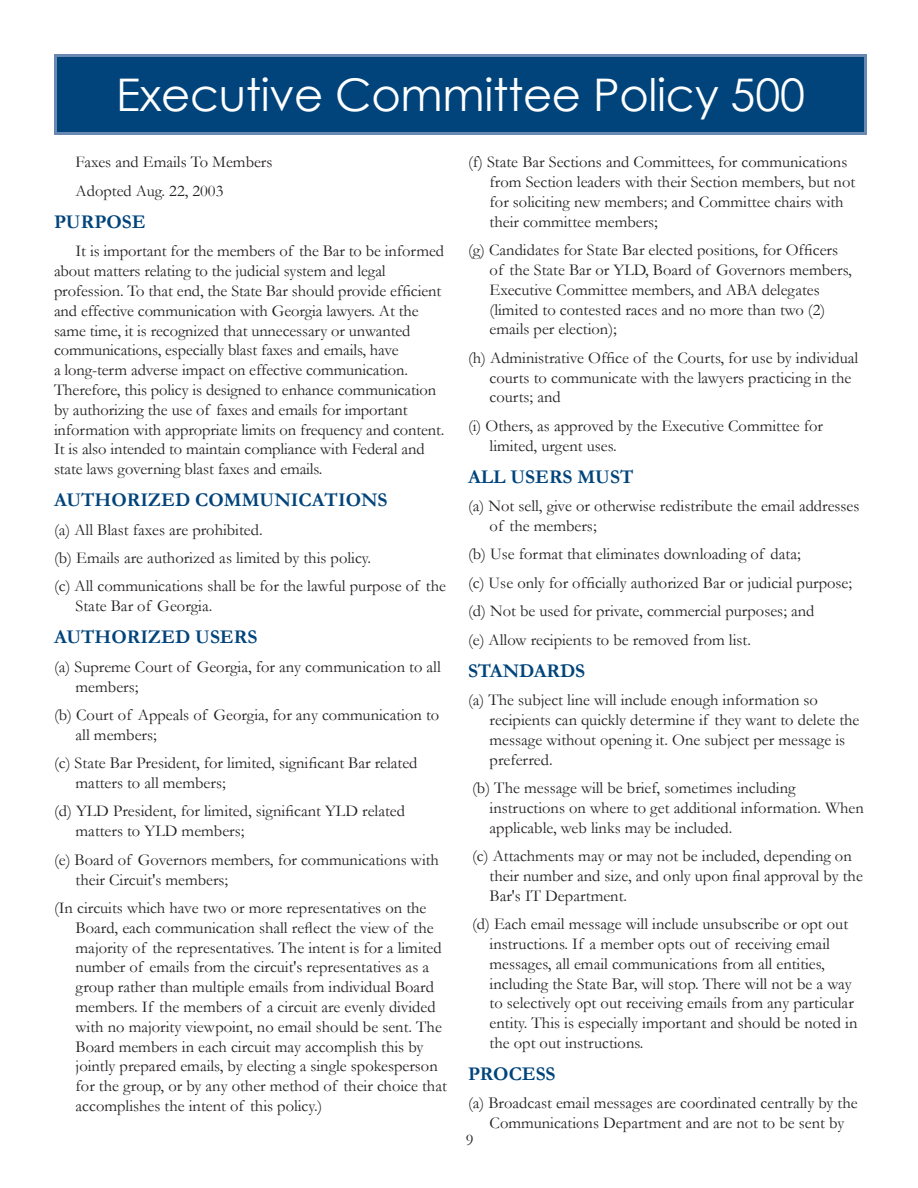
<style>
.page{position:relative;width:918px;height:1188px;background:#fff}
.page>*{position:absolute;margin:0;border:0;box-sizing:border-box;transform-origin:0 0}
.t1{font:45px "Century Gothic";letter-spacing:-.005em;color:#fff}
.Subhead{font:700 19.5px "Garamond";color:#00447b}
.t2{font:16.5px/19.8px "Garamond";color:#231f20}
</style>
<div class="page">
<div style="left:56px;top:56px;width:810px;height:78px;background:#00447b"></div>
<div style="left:54px;top:54px;width:813px;height:81px;border:3px solid #6988b2"></div>
<p class="t1" style="left:116px;top:64px;width:690px">Executive Committee Policy 500</p>
<p class="t2" style="left:76px;top:152px;width:198px">Faxes and Emails To Members</p>
<p class="t2" style="left:76px;top:180px;width:149px">Adopted Aug. 22, 2003</p>
<p class="Subhead" style="left:54px;top:208px;width:93px">PURPOSE</p>
<p class="t2" style="left:54px;top:241px;width:392px;text-indent:22px">It is important for the members of the Bar to be informed about matters relating to the judicial system and legal profession. To that end, the State Bar should provide efficient and effective communication with Georgia lawyers. At the same time, it is recognized that unnecessary or unwanted communications, especially blast faxes and emails, have<br>a long-term adverse impact on effective communication.<br>Therefore, this policy is designed to enhance communication by authorizing the use of faxes and emails for important information with appropriate limits on frequency and content.<br>It is also intended to maintain compliance with Federal and state laws governing blast faxes and emails.</p>
<p class="Subhead" style="left:54px;top:487px;width:335px">AUTHORIZED COMMUNICATIONS</p>
<p class="t2" style="left:54px;top:519px;width:210px">(a) All Blast faxes are prohibited.</p>
<p class="t2" style="left:54px;top:548px;width:319px">(b) Emails are authorized as limited by this policy.</p>
<p class="t2" style="left:76px;top:576px;width:372px;text-indent:-22px">(c) All communications shall be for the lawful purpose of the<br>State Bar of Georgia.</p>
<p class="Subhead" style="left:54px;top:624px;width:205px">AUTHORIZED USERS</p>
<p class="t2" style="left:76px;top:656px;width:367px;text-indent:-22px">(a) Supreme Court of Georgia, for any communication to all members;</p>
<p class="t2" style="left:76px;top:704px;width:365px;text-indent:-22px">(b) Court of Appeals of Georgia, for any communication to all members;</p>
<p class="t2" style="left:76px;top:753px;width:343px;text-indent:-22px">(c) State Bar President, for limited, significant Bar related matters to all members;</p>
<p class="t2" style="left:76px;top:801px;width:331px;text-indent:-22px">(d) YLD President, for limited, significant YLD related matters to YLD members;</p>
<p class="t2" style="left:76px;top:849px;width:365px;text-indent:-22px">(e) Board of Governors members, for communications with their Circuit's members;</p>
<p class="t2" style="left:76px;top:897px;width:373px;text-indent:-22px">(In circuits which have two or more representatives on the Board, each communication shall reflect the view of the majority of the representatives. The intent is for a limited number of emails from the circuit's representatives as a group rather than multiple emails from individual Board members. If the members of a circuit are evenly divided with no majority viewpoint, no email should be sent. The Board members in each circuit may accomplish this by jointly prepared emails, by electing a single spokesperson for the group, or by any other method of their choice that accomplishes the intent of this policy.)</p>
<p class="t2" style="left:490px;top:152px;width:367px;text-indent:-22px">(f) State Bar Sections and Committees, for communications from Section leaders with their Section members, but not for soliciting new members; and Committee chairs with their committee members;</p>
<p class="t2" style="left:490px;top:240px;width:364px;text-indent:-22px">(g) Candidates for State Bar elected positions, for Officers of the State Bar or YLD, Board of Governors members, Executive Committee members, and ABA delegates (limited to contested races and no more than two (2) emails per election);</p>
<p class="t2" style="left:490px;top:347px;width:370px;text-indent:-22px">(h) Administrative Office of the Courts, for use by individual courts to communicate with the lawyers practicing in the courts; and</p>
<p class="t2" style="left:490px;top:415px;width:335px;text-indent:-22px">(i) Others, as approved by the Executive Committee for limited, urgent uses.</p>
<p class="Subhead" style="left:468px;top:463px;width:167px">ALL USERS MUST</p>
<p class="t2" style="left:490px;top:496px;width:371px;text-indent:-22px">(a) Not sell, give or otherwise redistribute the email addresses of the members;</p>
<p class="t2" style="left:468px;top:544px;width:334px">(b) Use format that eliminates downloading of data;</p>
<p class="t2" style="left:468px;top:572px;width:386px">(c) Use only for officially authorized Bar or judicial purpose;</p>
<p class="t2" style="left:468px;top:601px;width:348px">(d) Not be used for private, commercial purposes; and</p>
<p class="t2" style="left:468px;top:629px;width:284px">(e) Allow recipients to be removed from list.</p>
<p class="Subhead" style="left:468px;top:657px;width:119px">STANDARDS</p>
<p class="t2" style="left:490px;top:690px;width:371px;text-indent:-22px">(a) The subject line will include enough information so recipients can quickly determine if they want to delete the message without opening it. One subject per message is preferred.</p>
<p class="t2" style="left:490px;top:778px;width:376px;text-indent:-17px">(b) The message will be brief, sometimes including instructions on where to get additional information. When applicable, web links may be included.</p>
<p class="t2" style="left:490px;top:846px;width:375px;text-indent:-17px">(c) Attachments may or may not be included, depending on their number and size, and only upon final approval by the<br>Bar's IT Department.</p>
<p class="t2" style="left:490px;top:914px;width:369px;text-indent:-17px">(d) Each email message will include unsubscribe or opt out instructions. If a member opts out of receiving email messages, all email communications from all entities, including the State Bar, will stop. There will not be a way to selectively opt out receiving emails from any particular entity. This is especially important and should be noted in the opt out instructions.</p>
<p class="Subhead" style="left:468px;top:1061px;width:89px">PROCESS</p>
<p class="t2" style="left:468px;top:1093px;width:391px;text-align:center">(a) Broadcast email messages are coordinated centrally by the<br>Communications Department and are not to be sent by</p>
<p class="t2" style="left:466px;top:1129px;width:9px">9</p>
</div>
